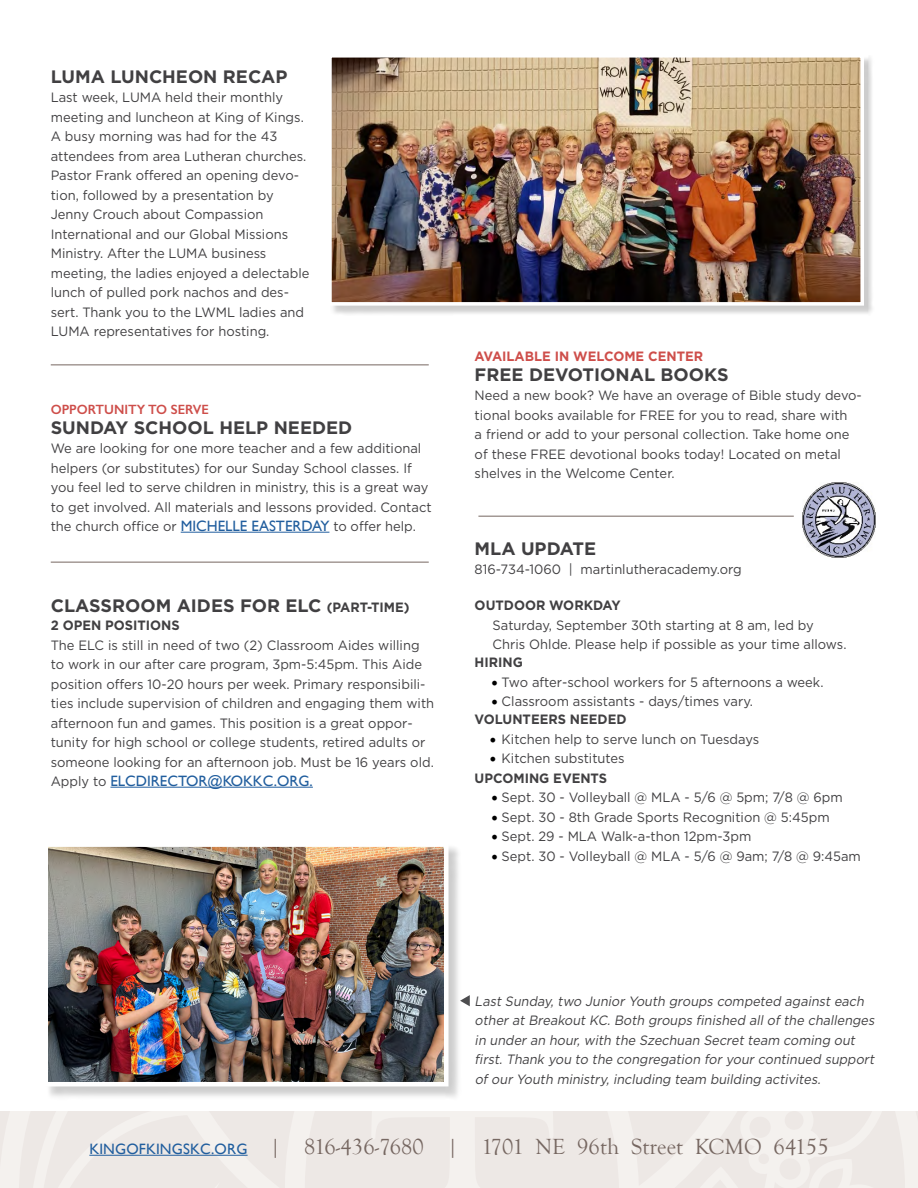
<style>
.page{position:relative;width:918px;height:1188px;background:#fff}
.page>*{position:absolute;margin:0;border:0;box-sizing:border-box;transform-origin:0 0}
.t1{font:22.5px "Goudy Old Style T";letter-spacing:.01em;color:#766761}
.t2{font:700 18px "Gotham";color:#414042}
.t3{font:15px "Gill Sans";color:#215e9e}
.t4{font:13.5px/19.5px "Gotham";color:#414042;scale:.96 1}
.t5{font:italic 13.5px/19.5px "Gotham";color:#414042;scale:.94 1}
.t6{font:700 13.5px "Gotham";color:#414042;scale:.96 1}
.t7{font:700 13.5px "Gotham";color:#ce4e4a;scale:.96 1}
.t8{font:600 13.5px "Gill Sans";color:#ce4e4a;scale:.96 1}
.s1{font-family:"Gill Sans";font-size:15px;color:#215e9e}
.s2{font-size:13.5px}
.s3{font-family:"Gotham";font-size:13.5px;color:#414042}
.s4{font-family:"Minion Pro";font-size:18px;color:#000}
.s5{font-weight:700}
</style>
<div class="page">
<svg style="left:0;top:1111px;width:918px;height:77px;background:#eeeae7"></svg>
<hr style="left:89px;top:1155px;width:159px;height:1px;background:#215e9e">
<hr style="left:478px;top:516px;width:316px;height:1px;background:#766761">
<hr style="left:51px;top:562px;width:378px;height:1px;background:#766761">
<hr style="left:181px;top:532px;width:148px;height:1px;background:#215e9e">
<hr style="left:110px;top:787px;width:203px;height:1px;background:#215e9e">
<div style="left:330px;top:55px;width:545px;height:261px;background:#000;opacity:.2"></div>
<img style="left:333px;top:59px;width:526px;height:242px">
<div style="left:328px;top:54px;width:536px;height:252px;border:4px solid #fff"></div>
<div style="left:45px;top:844px;width:417px;height:257px;background:#000;opacity:.2"></div>
<img style="left:49px;top:847px;width:394px;height:234px">
<div style="left:44px;top:842px;width:404px;height:244px;border:4px solid #fff"></div>
<svg style="left:460px;top:995px;width:10px;height:11px"></svg>
<hr style="left:51px;top:364px;width:378px;height:1px;background:#766761">
<img style="left:803px;top:483px;width:73px;height:75px">
<h2 class="t2" style="left:51px;top:64px;width:238px">LUMA LUNCHEON RECAP</h2>
<p class="t4" style="left:51px;top:87px;width:271px">Last week, LUMA held their monthly meeting and luncheon at King of Kings.<br>A busy morning was had for the 43 attendees from area Lutheran churches.<br>Pastor Frank offered an opening devo&shy;tion, followed by a presentation by Jenny Crouch about Compassion International and our Global Missions Ministry. After the LUMA business meeting, the ladies enjoyed a delectable lunch of pulled pork nachos and des&shy;sert. Thank you to the LWML ladies and LUMA representatives for hosting.</p>
<p class="t8" style="left:51px;top:401px;width:166px">OPPORTUNITY TO SERVE</p>
<h2 class="t2" style="left:51px;top:415px;width:303px">SUNDAY SCHOOL HELP NEEDED</h2>
<p class="t4" style="left:51px;top:438px;width:398px">We are looking for one more teacher and a few additional helpers (or substitutes) for our Sunday School classes. If you feel led to serve children in ministry, this is a great way to get involved. All materials and lessons provided. Contact the church office or <span class="s1">MICHELLE EASTERDAY</span> to offer help.</p>
<h2 class="t2" style="left:51px;top:594px;width:360px">CLASSROOM AIDES FOR ELC <span class="s2">(PART-TIME)</span></h2>
<p class="t6" style="left:51px;top:616px;width:136px">2 OPEN POSITIONS</p>
<p class="t4" style="left:51px;top:635px;width:401px">The ELC is still in need of two (2) Classroom Aides willing to work in our after care program, 3pm-5:45pm. This Aide position offers 10-20 hours per week. Primary responsibili&shy;ties include supervision of children and engaging them with afternoon fun and games. This position is a great oppor&shy;tunity for high school or college students, retired adults or someone looking for an afternoon job. Must be 16 years old.</p>
<p class="t3" style="left:51px;top:772px;width:264px"><span class="s3">Apply to</span> ELCDIRECTOR@KOKKC.ORG.</p>
<p class="t7" style="left:475px;top:347px;width:239px">AVAILABLE IN WELCOME CENTER</p>
<h2 class="t2" style="left:475px;top:362px;width:255px">FREE DEVOTIONAL BOOKS</h2>
<p class="t4" style="left:475px;top:385px;width:405px">Need a new book? We have an overage of Bible study devo&shy;tional books available for FREE for you to read, share with<br>a friend or add to your personal collection. Take home one of these FREE devotional books today! Located on metal shelves in the Welcome Center.</p>
<h2 class="t2" style="left:475px;top:536px;width:123px">MLA UPDATE</h2>
<p class="t4" style="left:475px;top:559px;width:280px">816-734-1060 | martinlutheracademy.org</p>
<p class="t6" style="left:475px;top:596px;width:154px">OUTDOOR WORKDAY</p>
<p class="t4" style="left:493px;top:615px;width:370px">Saturday, September 30th starting at 8 am, led by<br>Chris Ohlde. Please help if possible as your time allows.</p>
<p class="t6" style="left:475px;top:653px;width:52px">HIRING</p>
<p class="t4" style="left:491px;top:672px;width:348px"><span class="s4">•</span> Two after-school workers for 5 afternoons a week.</p>
<p class="t4" style="left:475px;top:692px;width:292px;line-height:18px;text-indent:16px"><span class="s4">•</span> Classroom assistants - days/times vary.<br><span class="s5">VOLUNTEERS NEEDED</span></p>
<p class="t4" style="left:490px;top:729px;width:282px"><span class="s4">•</span> Kitchen help to serve lunch on Tuesdays</p>
<p class="t4" style="left:475px;top:748px;width:158px;text-indent:15px"><span class="s4">•</span> Kitchen substitutes<br><span class="s5">UPCOMING EVENTS</span></p>
<p class="t4" style="left:491px;top:787px;width:368px"><span class="s4">•</span> Sept. 30 - Volleyball @ MLA - 5/6 @ 5pm; 7/8 @ 6pm</p>
<p class="t4" style="left:491px;top:807px;width:354px"><span class="s4">•</span> Sept. 30 - 8th Grade Sports Recognition @ 5:45pm</p>
<p class="t4" style="left:491px;top:826px;width:273px"><span class="s4">•</span> Sept. 29 - MLA Walk-a-thon 12pm-3pm</p>
<p class="t4" style="left:491px;top:846px;width:387px"><span class="s4">•</span> Sept. 30 - Volleyball @ MLA - 5/6 @ 9am; 7/8 @ 9:45am</p>
<p class="t5" style="left:475px;top:991px;width:430px">Last Sunday, two Junior Youth groups competed against each other at Breakout KC. Both groups finished all of the challenges in under an hour, with the Szechuan Secret team coming out first. Thank you to the congregation for your continued support of our Youth ministry, including team building activites.</p>
<h1 class="t1" style="left:89px;top:1134px;width:741px"><span class="s1">KINGOFKINGSKC.ORG</span> | 816-436-7680 | 1701 NE 96th Street KCMO 64155</h1>
</div>
